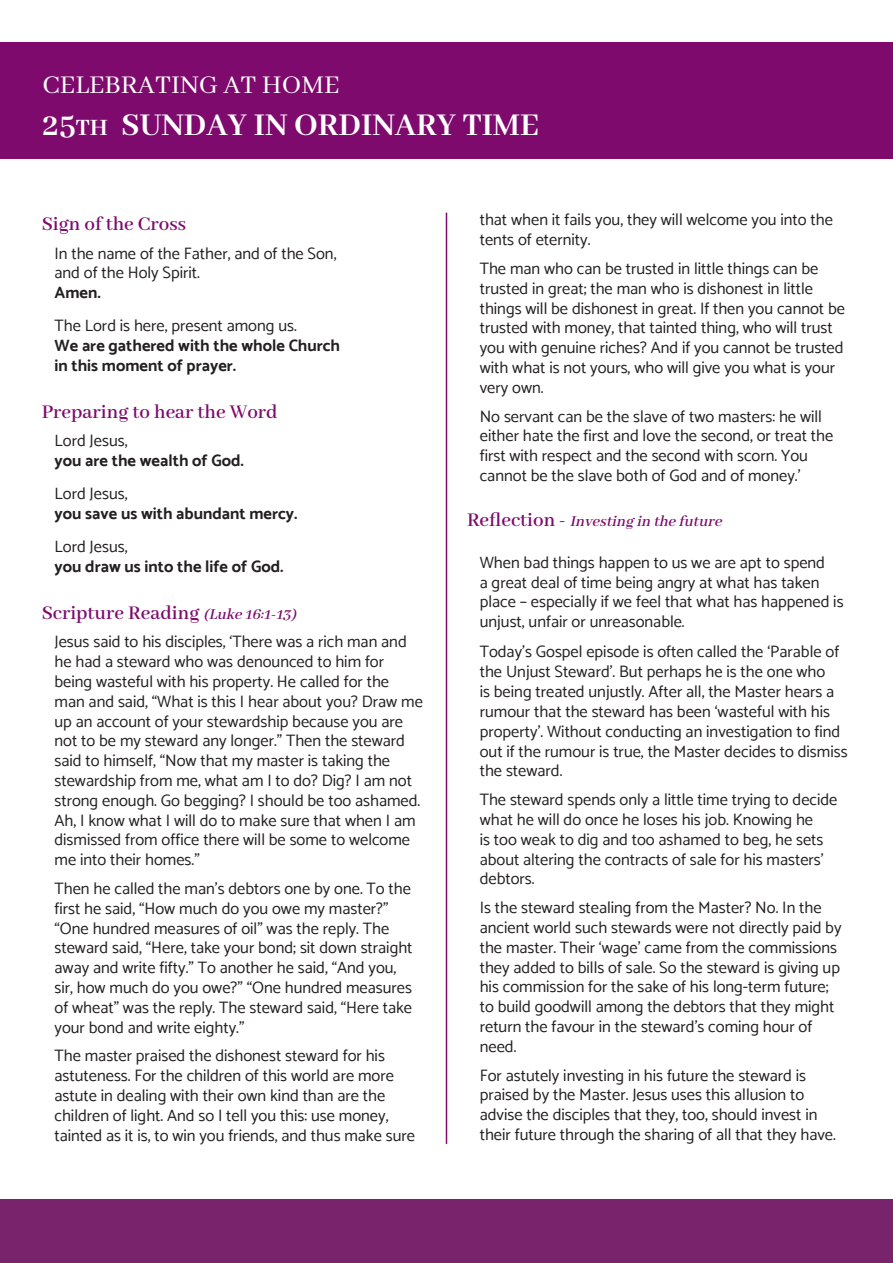
<style>
.page{position:relative;width:893px;height:1263px;background:#fff}
.page>*{position:absolute;margin:0;border:0;box-sizing:border-box;transform-origin:0 0}
.Reverse_Subhead{font:700 34.5px "Abhaya Libre";color:#fff}
.Reverse_Heading{font:28.5px "Abhaya Libre";color:#fff}
.Small_Heads{font:600 21px "Abhaya Libre";color:#7e0a6d}
.Indented_basic{font:16.5px/19.8px "Catamaran";color:#231f20}
.Indented_basic-2{font:700 16.5px "Catamaran";color:#231f20}
.Small_Heads-2{font:italic 600 16.5px "Abhaya Libre";color:#7e0a6d}
.s1{font-size:25.5px}
.s2{font-style:italic;font-size:16.5px}
.s3{font-style:normal;font-size:21px}
</style>
<div class="page">
<div style="left:0;top:43px;width:893px;height:116px;background:#7e0a6d"></div>
<hr style="left:446px;top:213px;width:1px;height:931px;background:#7e0a6d">
<div style="left:0;top:1199px;width:893px;height:64px;background:#7a236d"></div>
<p class="Reverse_Heading" style="left:43px;top:69px;width:298px">CELEBRATING AT HOME</p>
<p class="Reverse_Subhead" style="left:43px;top:106px;width:498px">25<span class="s1">TH</span> SUNDAY IN ORDINARY TIME</p>
<p class="Small_Heads" style="left:42px;top:213px;width:146px">Sign of the Cross</p>
<p class="Indented_basic" style="left:55px;top:243px;width:283px">In the name of the Father, and of the Son,</p>
<p class="Indented_basic" style="left:55px;top:263px;width:147px">and of the Holy Spirit.</p>
<p class="Indented_basic-2" style="left:55px;top:283px;width:48px">Amen.</p>
<p class="Indented_basic" style="left:55px;top:316px;width:244px">The Lord is here, present among us.</p>
<p class="Indented_basic-2" style="left:55px;top:336px;width:287px">We are gathered with the whole Church</p>
<p class="Indented_basic-2" style="left:55px;top:356px;width:183px">in this moment of prayer.</p>
<p class="Small_Heads" style="left:42px;top:400px;width:237px">Preparing to hear the Word</p>
<p class="Indented_basic" style="left:55px;top:431px;width:75px">Lord Jesus,</p>
<p class="Indented_basic-2" style="left:55px;top:451px;width:191px">you are the wealth of God.</p>
<p class="Indented_basic" style="left:55px;top:484px;width:75px">Lord Jesus,</p>
<p class="Indented_basic-2" style="left:55px;top:504px;width:245px">you save us with abundant mercy.</p>
<p class="Indented_basic" style="left:55px;top:537px;width:75px">Lord Jesus,</p>
<p class="Indented_basic-2" style="left:55px;top:557px;width:231px">you draw us into the life of God.</p>
<p class="Small_Heads" style="left:42px;top:601px;width:260px">Scripture Reading <span class="s2">(Luke16:1-13)</span></p>
<p class="Indented_basic" style="left:55px;top:632px;width:370px">Jesus said to his disciples, ‘There was a rich man and he had a steward who was denounced to him for being wasteful with his property. He called for the man and said, “What is this I hear about you? Draw me up an account of your stewardship because you are not to be my steward any longer.” Then the steward said to himself, “Now that my master is taking the stewardship from me, what am I to do? Dig? I am not strong enough. Go begging? I should be too ashamed.<br>Ah, I know what I will do to make sure that when I am dismissed from office there will be some to welcome me into their homes.”</p>
<p class="Indented_basic" style="left:55px;top:878px;width:359px">Then he called the man’s debtors one by one. To the first he said, “How much do you owe my master?” “One hundred measures of oil” was the reply. The steward said, “Here, take your bond; sit down straight away and write fifty.” To another he said, “And you, sir, how much do you owe?” “One hundred measures of wheat” was the reply. The steward said, “Here take your bond and write eighty.”</p>
<p class="Indented_basic" style="left:55px;top:1046px;width:362px">The master praised the dishonest steward for his astuteness. For the children of this world are more astute in dealing with their own kind than are the children of light. And so I tell you this: use money, tainted as it is, to win you friends, and thus make sure</p>
<p class="Indented_basic" style="left:480px;top:210px;width:355px">that when it fails you, they will welcome you into the tents of eternity.</p>
<p class="Indented_basic" style="left:480px;top:258px;width:367px">The man who can be trusted in little things can be trusted in great; the man who is dishonest in little things will be dishonest in great. If then you cannot be trusted with money, that tainted thing, who will trust you with genuine riches? And if you cannot be trusted with what is not yours, who will give you what is your very own.</p>
<p class="Indented_basic" style="left:480px;top:406px;width:355px">No servant can be the slave of two masters: he will either hate the first and love the second, or treat the first with respect and the second with scorn. You cannot be the slave both of God and of money.’</p>
<p class="Small_Heads-2" style="left:467px;top:512px;width:260px"><span class="s3">R e fl e c t i o n -</span> Investing in thefuture</p>
<p class="Indented_basic" style="left:480px;top:552px;width:365px">When bad things happen to us we are apt to spend<br>a great deal of time being angry at what has taken place – especially if we feel that what has happened is unjust, unfair or unreasonable.</p>
<p class="Indented_basic" style="left:480px;top:642px;width:369px">Today’s Gospel episode is often called the ‘Parable of the Unjust Steward’. But perhaps he is the one who<br>is being treated unjustly. After all, the Master hears a rumour that the steward has been ‘wasteful with his property’. Without conducting an investigation to find out if the rumour is true, the Master decides to dismiss the steward.</p>
<p class="Indented_basic" style="left:480px;top:789px;width:359px">The steward spends only a little time trying to decide what he will do once he loses his job. Knowing he<br>is too weak to dig and too ashamed to beg, he sets about altering the contracts of sale for his masters’ debtors.</p>
<p class="Indented_basic" style="left:480px;top:897px;width:363px">Is the steward stealing from the Master? No. In the ancient world such stewards were not directly paid by the master. Their ‘wage’ came from the commissions they added to bills of sale. So the steward is giving up his commission for the sake of his long-term future; to build goodwill among the debtors that they might return the favour in the steward’s coming hour of need.</p>
<p class="Indented_basic" style="left:480px;top:1065px;width:358px">For astutely investing in his future the steward is praised by the Master. Jesus uses this allusion to advise the disciples that they, too, should invest in their future through the sharing of all that they have.</p>
</div>
